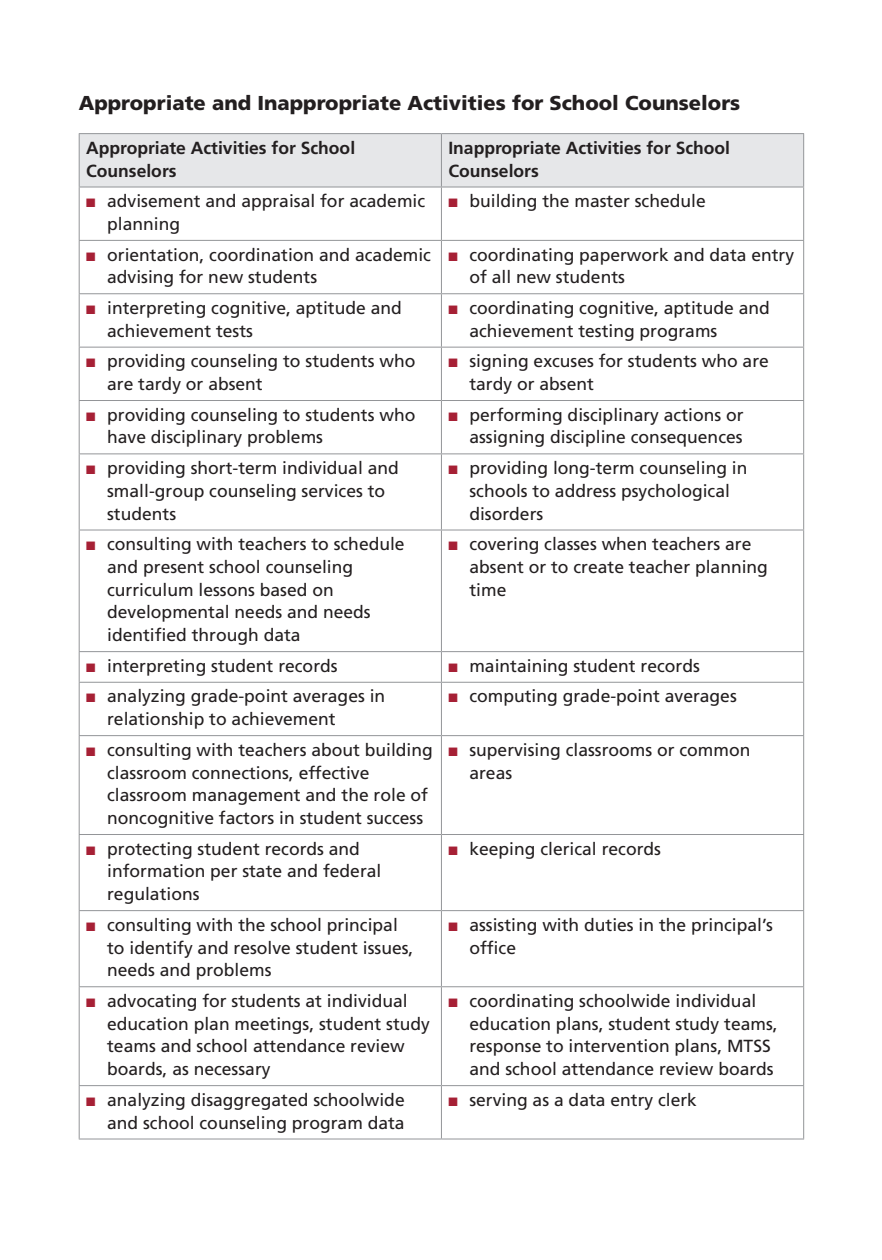
<style>
.page{position:relative;width:882px;height:1260px;background:#fff}
.page>*{position:absolute;margin:0;border:0;box-sizing:border-box;transform-origin:0 0}
.Subhead_Minor{font:900 20.12px "Frutiger";color:#231f20}
.Table_Text{font:17.5px/22.8px "Frutiger";color:#231f20}
.Table_Text-2{font:700 17.5px/22.8px "Frutiger";color:#231f20}
.s1{color:#a62035}
</style>
<div class="page">
<div style="left:80px;top:134px;width:723px;height:53px;background:#e6e7e9"></div>
<hr style="left:79px;top:133px;width:362px;height:1px;background:#939598">
<hr style="left:79px;top:134px;width:1px;height:53px;background:#939598">
<hr style="left:441px;top:133px;width:363px;height:1px;background:#939598">
<hr style="left:441px;top:134px;width:1px;height:53px;background:#939598">
<hr style="left:803px;top:134px;width:1px;height:53px;background:#939598">
<hr style="left:79px;top:187px;width:362px;height:1px;background:#939598">
<hr style="left:79px;top:187px;width:1px;height:53px;background:#939598">
<hr style="left:441px;top:187px;width:363px;height:1px;background:#939598">
<hr style="left:441px;top:187px;width:1px;height:53px;background:#939598">
<hr style="left:803px;top:187px;width:1px;height:53px;background:#939598">
<hr style="left:79px;top:240px;width:362px;height:1px;background:#939598">
<hr style="left:79px;top:241px;width:1px;height:52px;background:#939598">
<hr style="left:441px;top:240px;width:363px;height:1px;background:#939598">
<hr style="left:441px;top:241px;width:1px;height:52px;background:#939598">
<hr style="left:803px;top:241px;width:1px;height:52px;background:#939598">
<hr style="left:79px;top:293px;width:362px;height:1px;background:#939598">
<hr style="left:79px;top:294px;width:1px;height:53px;background:#939598">
<hr style="left:441px;top:293px;width:363px;height:1px;background:#939598">
<hr style="left:441px;top:294px;width:1px;height:53px;background:#939598">
<hr style="left:803px;top:294px;width:1px;height:53px;background:#939598">
<hr style="left:79px;top:347px;width:362px;height:1px;background:#939598">
<hr style="left:79px;top:348px;width:1px;height:52px;background:#939598">
<hr style="left:441px;top:347px;width:363px;height:1px;background:#939598">
<hr style="left:441px;top:348px;width:1px;height:52px;background:#939598">
<hr style="left:803px;top:348px;width:1px;height:52px;background:#939598">
<hr style="left:79px;top:400px;width:362px;height:1px;background:#939598">
<hr style="left:79px;top:401px;width:1px;height:52px;background:#939598">
<hr style="left:441px;top:400px;width:363px;height:1px;background:#939598">
<hr style="left:441px;top:401px;width:1px;height:52px;background:#939598">
<hr style="left:803px;top:401px;width:1px;height:52px;background:#939598">
<hr style="left:79px;top:453px;width:362px;height:1px;background:#939598">
<hr style="left:79px;top:454px;width:1px;height:76px;background:#939598">
<hr style="left:441px;top:453px;width:363px;height:1px;background:#939598">
<hr style="left:441px;top:454px;width:1px;height:76px;background:#939598">
<hr style="left:803px;top:454px;width:1px;height:76px;background:#939598">
<hr style="left:79px;top:530px;width:362px;height:1px;background:#939598">
<hr style="left:79px;top:530px;width:1px;height:121px;background:#939598">
<hr style="left:441px;top:530px;width:363px;height:1px;background:#939598">
<hr style="left:441px;top:530px;width:1px;height:121px;background:#939598">
<hr style="left:803px;top:530px;width:1px;height:121px;background:#939598">
<hr style="left:79px;top:651px;width:362px;height:1px;background:#939598">
<hr style="left:79px;top:652px;width:1px;height:30px;background:#939598">
<hr style="left:441px;top:651px;width:363px;height:1px;background:#939598">
<hr style="left:441px;top:652px;width:1px;height:30px;background:#939598">
<hr style="left:803px;top:652px;width:1px;height:30px;background:#939598">
<hr style="left:79px;top:682px;width:362px;height:1px;background:#939598">
<hr style="left:79px;top:683px;width:1px;height:52px;background:#939598">
<hr style="left:441px;top:682px;width:363px;height:1px;background:#939598">
<hr style="left:441px;top:683px;width:1px;height:52px;background:#939598">
<hr style="left:803px;top:683px;width:1px;height:52px;background:#939598">
<hr style="left:79px;top:735px;width:362px;height:1px;background:#939598">
<hr style="left:79px;top:736px;width:1px;height:98px;background:#939598">
<hr style="left:441px;top:735px;width:363px;height:1px;background:#939598">
<hr style="left:441px;top:736px;width:1px;height:98px;background:#939598">
<hr style="left:803px;top:736px;width:1px;height:98px;background:#939598">
<hr style="left:79px;top:834px;width:362px;height:1px;background:#939598">
<hr style="left:79px;top:835px;width:1px;height:75px;background:#939598">
<hr style="left:441px;top:834px;width:363px;height:1px;background:#939598">
<hr style="left:441px;top:835px;width:1px;height:75px;background:#939598">
<hr style="left:803px;top:835px;width:1px;height:75px;background:#939598">
<hr style="left:79px;top:910px;width:362px;height:1px;background:#939598">
<hr style="left:79px;top:911px;width:1px;height:75px;background:#939598">
<hr style="left:441px;top:910px;width:363px;height:1px;background:#939598">
<hr style="left:441px;top:911px;width:1px;height:75px;background:#939598">
<hr style="left:803px;top:911px;width:1px;height:75px;background:#939598">
<hr style="left:79px;top:986px;width:362px;height:1px;background:#939598">
<hr style="left:79px;top:987px;width:1px;height:98px;background:#939598">
<hr style="left:441px;top:986px;width:363px;height:1px;background:#939598">
<hr style="left:441px;top:987px;width:1px;height:98px;background:#939598">
<hr style="left:803px;top:987px;width:1px;height:98px;background:#939598">
<hr style="left:79px;top:1085px;width:362px;height:1px;background:#939598">
<hr style="left:79px;top:1086px;width:1px;height:53px;background:#939598">
<hr style="left:441px;top:1085px;width:363px;height:1px;background:#939598">
<hr style="left:441px;top:1086px;width:1px;height:53px;background:#939598">
<hr style="left:803px;top:1086px;width:1px;height:53px;background:#939598">
<hr style="left:79px;top:1139px;width:362px;height:1px;background:#939598">
<hr style="left:441px;top:1139px;width:363px;height:1px;background:#939598">
<p class="Subhead_Minor" style="left:79px;top:91px;width:663px">Appropriate and Inappropriate Activities for School Counselors</p>
<p class="Table_Text-2" style="left:86px;top:136px;width:271px">Appropriate Activities for School<br>Counselors</p>
<p class="Table_Text-2" style="left:448px;top:136px;width:283px">Inappropriate Activities for School<br>Counselors</p>
<p class="Table_Text" style="left:107px;top:190px;width:320px;text-indent:-21px"><span class="s1">■</span> advisement and appraisal for academic planning</p>
<p class="Table_Text" style="left:448px;top:190px;width:259px"><span class="s1">■</span> building the master schedule</p>
<p class="Table_Text" style="left:107px;top:243px;width:325px;text-indent:-21px"><span class="s1">■</span> orientation, coordination and academic advising for new students</p>
<p class="Table_Text" style="left:469px;top:243px;width:326px;text-indent:-21px"><span class="s1">■</span> coordinating paperwork and data entry of all new students</p>
<p class="Table_Text" style="left:107px;top:297px;width:296px;text-indent:-21px"><span class="s1">■</span> interpreting cognitive, aptitude and achievement tests</p>
<p class="Table_Text" style="left:469px;top:297px;width:302px;text-indent:-21px"><span class="s1">■</span> coordinating cognitive, aptitude and achievement testing programs</p>
<p class="Table_Text" style="left:107px;top:350px;width:310px;text-indent:-21px"><span class="s1">■</span> providing counseling to students who are tardy or absent</p>
<p class="Table_Text" style="left:469px;top:350px;width:301px;text-indent:-21px"><span class="s1">■</span> signing excuses for students who are tardy or absent</p>
<p class="Table_Text" style="left:107px;top:403px;width:310px;text-indent:-21px"><span class="s1">■</span> providing counseling to students who have disciplinary problems</p>
<p class="Table_Text" style="left:448px;top:403px;width:297px;text-align:right"><span class="s1">■</span> performing disciplinary actions or assigning discipline consequences</p>
<p class="Table_Text" style="left:107px;top:457px;width:293px;text-indent:-21px"><span class="s1">■</span> providing short-term individual and small-group counseling services to students</p>
<p class="Table_Text" style="left:469px;top:457px;width:280px;text-indent:-21px"><span class="s1">■</span> providing long-term counseling in schools to address psychological disorders</p>
<p class="Table_Text" style="left:107px;top:533px;width:299px;text-indent:-21px"><span class="s1">■</span> consulting with teachers to schedule and present school counseling curriculum lessons based on developmental needs and needs identified through data</p>
<p class="Table_Text" style="left:469px;top:533px;width:300px;text-indent:-21px"><span class="s1">■</span> covering classes when teachers are absent or to create teacher planning time</p>
<p class="Table_Text" style="left:86px;top:654px;width:253px"><span class="s1">■</span> interpreting student records</p>
<p class="Table_Text" style="left:448px;top:654px;width:253px"><span class="s1">■</span> maintaining student records</p>
<p class="Table_Text" style="left:107px;top:685px;width:280px;text-indent:-21px"><span class="s1">■</span> analyzing grade-point averages in relationship to achievement</p>
<p class="Table_Text" style="left:448px;top:685px;width:290px"><span class="s1">■</span> computing grade-point averages</p>
<p class="Table_Text" style="left:107px;top:738px;width:327px;text-indent:-21px"><span class="s1">■</span> consulting with teachers about building classroom connections, effective classroom management and the role of noncognitive factors in student success</p>
<p class="Table_Text" style="left:469px;top:738px;width:282px;text-indent:-21px"><span class="s1">■</span> supervising classrooms or common areas</p>
<p class="Table_Text" style="left:107px;top:837px;width:276px;text-indent:-21px"><span class="s1">■</span> protecting student records and information per state and federal regulations</p>
<p class="Table_Text" style="left:448px;top:837px;width:214px"><span class="s1">■</span> keeping clerical records</p>
<p class="Table_Text" style="left:107px;top:913px;width:308px;text-indent:-21px"><span class="s1">■</span> consulting with the school principal to identify and resolve student issues, needs and problems</p>
<p class="Table_Text" style="left:469px;top:913px;width:305px;text-indent:-21px"><span class="s1">■</span> assisting with duties in the principal’s office</p>
<p class="Table_Text" style="left:107px;top:990px;width:324px;text-indent:-21px"><span class="s1">■</span> advocating for students at individual education plan meetings, student study teams and school attendance review boards, as necessary</p>
<p class="Table_Text" style="left:469px;top:990px;width:310px;text-indent:-21px"><span class="s1">■</span> coordinating schoolwide individual education plans, student study teams, response to intervention plans, MTSS and school attendance review boards</p>
<p class="Table_Text" style="left:86px;top:1088px;width:320px;text-align:right"><span class="s1">■</span> analyzing disaggregated schoolwide and school counseling program data</p>
<p class="Table_Text" style="left:448px;top:1088px;width:250px"><span class="s1">■</span> serving as a data entry clerk</p>
</div>
